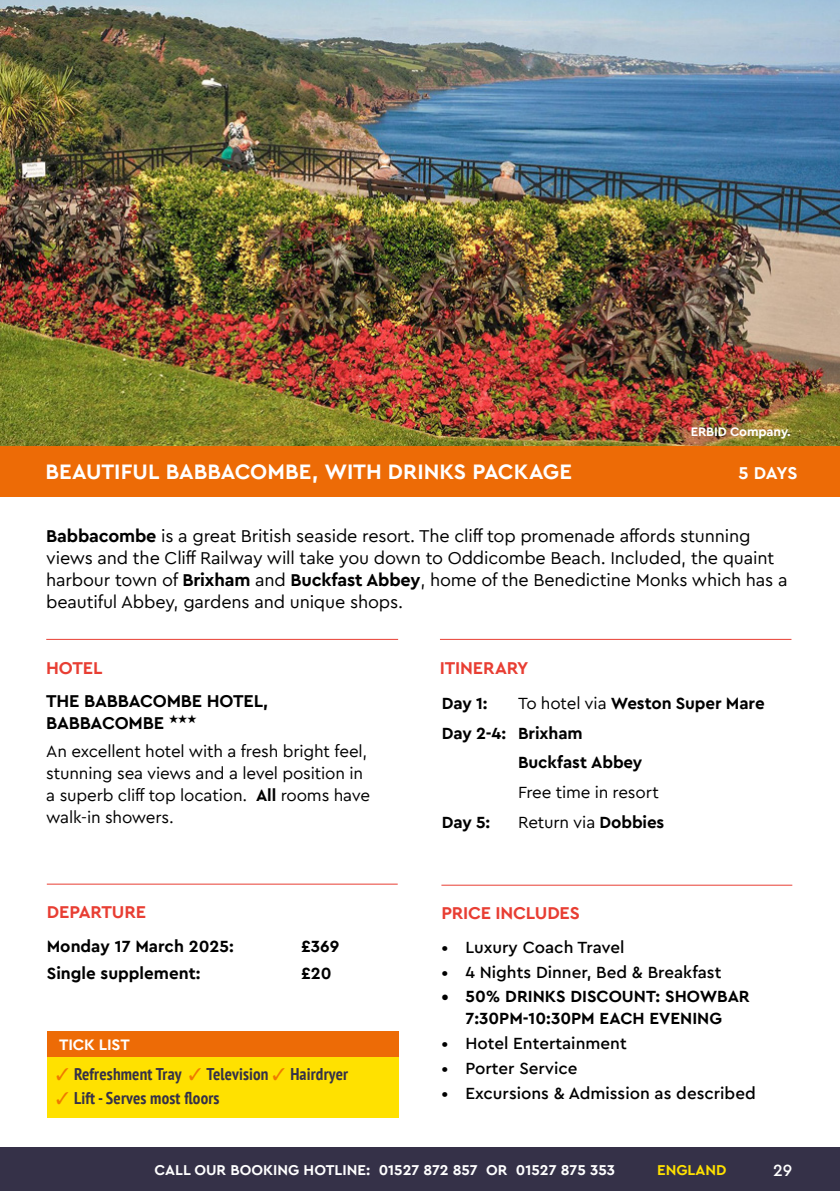
<style>
.page{position:relative;width:840px;height:1191px;background:#fff}
.page>*{position:absolute;margin:0;border:0;box-sizing:border-box;transform-origin:0 0}
.TOUR_destination{font:700 22px "Cera Pro Macmillan";color:#fff}
.TOUR_COPY{font:18px/22px "Cera Pro Macmillan";letter-spacing:-.01em;color:#000}
.ORANGE_HEADINGS{font:700 18px "Cera Pro Macmillan";letter-spacing:-.01em;color:#e83e33}
.Web_address_Hotel{font:700 18px/22px "Cera Pro Macmillan";letter-spacing:-.01em;color:#000}
.TOUR_destination-2{font:700 18px "Cera Pro Macmillan";color:#fff}
.Hotel_copy{font:17px/22px "Cera Pro Macmillan";letter-spacing:-.01em;color:#000}
.ITINERARY_copy{font:700 17px/22px "Cera Pro Macmillan";color:#000;text-align:center}
.t1{font:500 17px "Cera Pro Macmillan";color:#000}
.Tick_list_copy{font:700 condensed 17px "PT Sans";letter-spacing:.01em;color:#353148}
.DEPARTURE_COST_Copy{font:700 17px "Cera Pro Macmillan";color:#000}
.ITINERARY_copy-2{font:17px "Cera Pro Macmillan";letter-spacing:-.01em;color:#000}
.t2{font:500 17px "Cera Pro Macmillan";color:#fff}
.Tick_list_heading{font:700 16px "Cera Pro Macmillan";letter-spacing:-.01em;color:#fff}
.Bottom_line_right{font:700 15px "Cera Pro Macmillan";color:#fff}
.Bottom_line_right-2{font:700 15px "Cera Pro Macmillan";color:#ffe100}
.WELCOME_PAGE_COPY{font:700 13px "Cera Pro Macmillan";letter-spacing:-.01em;color:#fff}
.s1{font-weight:700}
.s2{color:#ef7900}
.s3{font-weight:400}
</style>
<div class="page">
<div style="left:0;top:1147px;width:839px;height:44px;background:#353148"></div>
<img style="left:0;top:0;width:839px;height:446px">
<div style="left:0;top:446px;width:839px;height:51px;background:#ed6b06"></div>
<hr style="left:46px;top:639px;width:352px;height:1px;background:#e83e33">
<hr style="left:47px;top:883px;width:350px;height:1px;background:#e83e33">
<hr style="left:439px;top:639px;width:352px;height:1px;background:#e83e33">
<hr style="left:441px;top:885px;width:350px;height:1px;background:#e83e33">
<div style="left:47px;top:1057px;width:351px;height:60px;background:#ffe100"></div>
<div style="left:47px;top:1031px;width:351px;height:26px;background:#ed6b06"></div>
<p class="WELCOME_PAGE_COPY" style="left:690px;top:421px;width:102px">ERBID Company.</p>
<p class="TOUR_destination" style="left:45px;top:454px;width:527px">BEAUTIFUL BABBACOMBE, WITH DRINKS PACKAGE</p>
<p class="TOUR_destination-2" style="left:738px;top:459px;width:60px">5 DAYS</p>
<p class="TOUR_COPY" style="left:46px;top:523px;width:742px"><span class="s1">Babbacombe</span> is a great British seaside resort. The cliff top promenade affords stunning views and the Cliff Railway will take you down to Oddicombe Beach. Included, the quaint harbour town of <span class="s1">Brixham</span> and <span class="s1">Buckfast Abbey</span>, home of the Benedictine Monks which has a beautiful Abbey, gardens and unique shops.</p>
<p class="ORANGE_HEADINGS" style="left:46px;top:653px;width:58px">HOTEL</p>
<p class="Web_address_Hotel" style="left:46px;top:688px;width:223px">THE BABBACOMBE HOTEL,<br>BABBACOMBE ★★★</p>
<p class="Hotel_copy" style="left:46px;top:738px;width:325px">An excellent hotel with a fresh bright feel, stunning sea views and a level position in a superb cliff top location. <span class="s1">All</span> rooms have walk-in showers.</p>
<p class="ORANGE_HEADINGS" style="left:47px;top:898px;width:101px">DEPARTURE</p>
<p class="DEPARTURE_COST_Copy" style="left:47px;top:932px;width:188px">Monday 17 March 2025:</p>
<p class="DEPARTURE_COST_Copy" style="left:301px;top:932px;width:40px">£369</p>
<p class="DEPARTURE_COST_Copy" style="left:47px;top:960px;width:155px">Single supplement:</p>
<p class="DEPARTURE_COST_Copy" style="left:301px;top:960px;width:32px">£20</p>
<p class="Tick_list_heading" style="left:59px;top:1032px;width:72px">TICK LIST</p>
<p class="Tick_list_copy" style="left:56px;top:1062px;width:293px"><span class="s2">✓</span> Refreshment Tray <span class="s2">✓</span> Television <span class="s2">✓</span> Hairdryer</p>
<p class="Tick_list_copy" style="left:56px;top:1086px;width:165px"><span class="s2">✓</span> Lift - Serves most floors</p>
<p class="ORANGE_HEADINGS" style="left:439px;top:653px;width:90px">ITINERARY</p>
<p class="ITINERARY_copy" style="left:441px;top:690px;width:47px">Day 1:</p>
<p class="ITINERARY_copy" style="left:517px;top:690px;width:248px"><span class="s3">To hotel via</span> Weston Super Mare</p>
<p class="ITINERARY_copy" style="left:441px;top:720px;width:142px">Day 2-4: Brixham</p>
<p class="ITINERARY_copy" style="left:517px;top:750px;width:126px">Buckfast Abbey</p>
<p class="ITINERARY_copy-2" style="left:517px;top:779px;width:142px">Free time in resort</p>
<p class="ITINERARY_copy" style="left:441px;top:809px;width:50px">Day 5:</p>
<p class="ITINERARY_copy-2" style="left:517px;top:809px;width:148px">Return via <span class="s1">Dobbies</span></p>
<p class="ORANGE_HEADINGS" style="left:441px;top:899px;width:140px">PRICE INCLUDES</p>
<p class="t1" style="left:441px;top:934px;width:184px">• Luxury Coach Travel</p>
<p class="t1" style="left:441px;top:959px;width:281px">• 4 Nights Dinner, Bed &amp; Breakfast</p>
<p class="ITINERARY_copy" style="left:441px;top:984px;width:310px">• 50% DRINKS DISCOUNT: SHOWBAR<br>7:30PM-10:30PM EACH EVENING</p>
<p class="t1" style="left:441px;top:1030px;width:187px">• Hotel Entertainment</p>
<p class="t1" style="left:441px;top:1055px;width:137px">• Porter Service</p>
<p class="t1" style="left:441px;top:1080px;width:316px">• Excursions &amp; Admission as described</p>
<p class="Bottom_line_right" style="left:154px;top:1158px;width:461px">CALL OUR BOOKING HOTLINE: 01527 872 857 OR 01527 875 353</p>
<p class="Bottom_line_right-2" style="left:656px;top:1158px;width:71px">ENGLAND</p>
<p class="t2" style="left:772px;top:1157px;width:21px">29</p>
</div>
